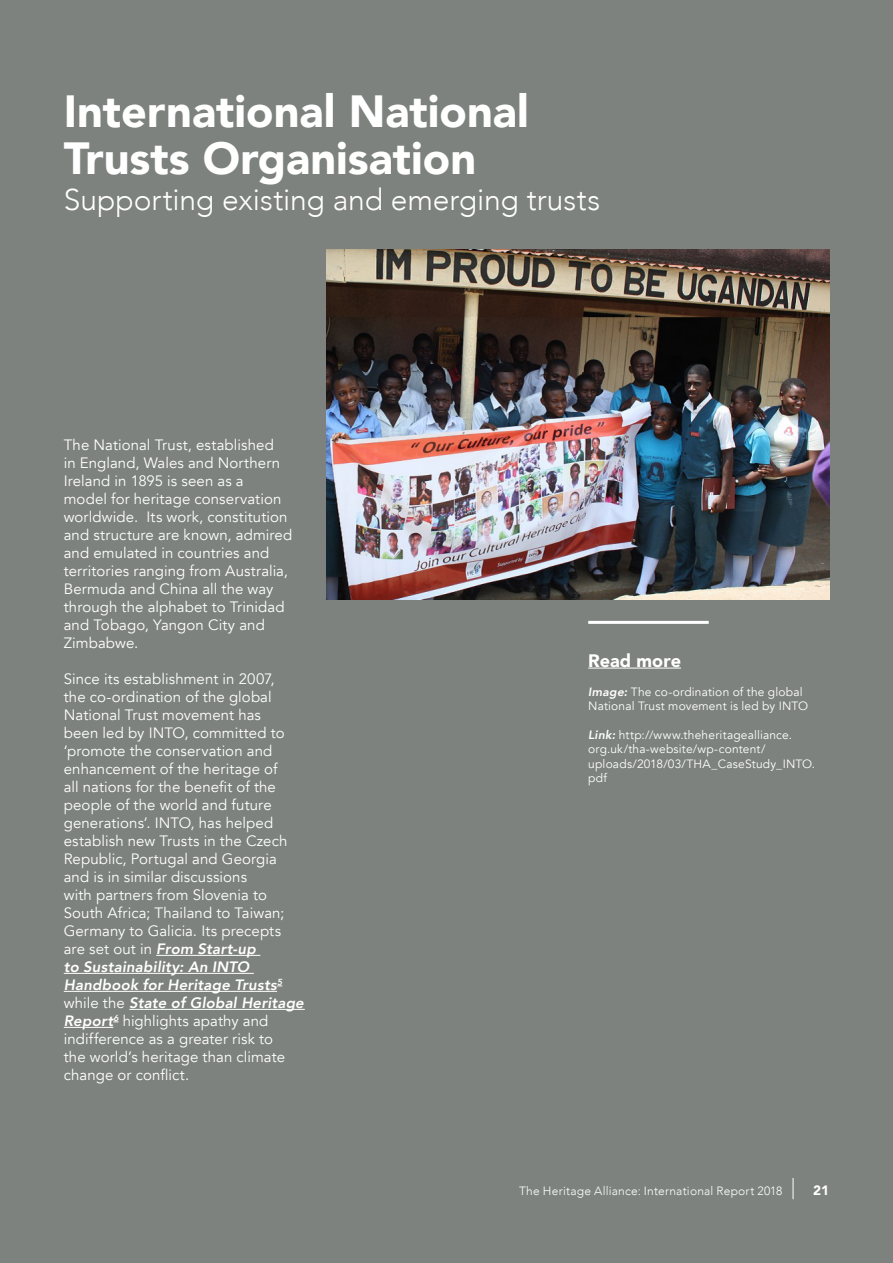
<style>
.page{position:relative;width:893px;height:1263px;background:#7d827e}
.page>*{position:absolute;margin:0;border:0;box-sizing:border-box;transform-origin:0 0}
.t1{font:900 45px/46.5px "Avenir";color:#fff}
.t2{font:300 30px "Avenir";letter-spacing:-.005em;color:#fff}
.t3{font:900 18px "Avenir";color:#fff}
.t4{font:15px/18px "Avenir";letter-spacing:.005em;color:#fff}
.t5{font:900 13.5px "Avenir";color:#fff}
.t6{font:12px/14.4px "Avenir";letter-spacing:.015em;color:#fff}
.t7{font:300 12px "Avenir";letter-spacing:.02em;color:#fff}
.s1{font-weight:800;font-style:italic}
</style>
<div class="page">
<svg style="left:793px;top:1178px;width:1px;height:21px"></svg>
<img style="left:326px;top:249px;width:503px;height:351px">
<hr style="left:156px;top:955px;width:104px;height:1px;background:#fff">
<hr style="left:64px;top:973px;width:190px;height:1px;background:#fff">
<hr style="left:64px;top:991px;width:213px;height:1px;background:#fff">
<hr style="left:129px;top:1009px;width:176px;height:1px;background:#fff">
<hr style="left:64px;top:1027px;width:49px;height:1px;background:#fff">
<hr style="left:588px;top:668px;width:93px;height:1px;background:#fff">
<hr style="left:588px;top:621px;width:121px;height:3px;background:#fff">
<p class="t1" style="left:64px;top:87px;width:466px">International National<br>Trusts Organisation</p>
<p class="t2" style="left:64px;top:182px;width:538px">Supporting existing and emerging trusts</p>
<p class="t4" style="left:64px;top:436px;width:230px">The National Trust, established<br>in England, Wales and Northern<br>Ireland in 1895 is seen as a<br>model for heritage conservation worldwide. Its work, constitution and structure are known, admired and emulated in countries and territories ranging from Australia,<br>Bermuda and China all the way through the alphabet to Trinidad and Tobago, Yangon City and<br>Zimbabwe.</p>
<p class="t4" style="left:64px;top:670px;width:242px">Since its establishment in 2007,<br>the co-ordination of the global<br>National Trust movement has<br>been led by INTO, committed to ‘promote the conservation and enhancement of the heritage of<br>all nations for the benefit of the people of the world and future generations’. INTO, has helped establish new Trusts in the Czech<br>Republic, Portugal and Georgia and is in similar discussions<br>with partners from Slovenia to<br>South Africa; Thailand to Taiwan;<br>Germany to Galicia. Its precepts are set out in <span class="s1">From Start-up<br>to Sustainability: An INTO<br>Handbook for Heritage Trusts</span><sup>5 </sup>while the <span class="s1">State of Global Heritage<br>Report</span><sup>6</sup> highlights apathy and indifference as a greater risk to<br>the world’s heritage than climate change or conflict.</p>
<p class="t3" style="left:588px;top:645px;width:94px">Read more</p>
<p class="t6" style="left:588px;top:684px;width:221px"><span class="s1">Image:</span> The co-ordination of the global<br>National Trust movement is led by INTO</p>
<p class="t6" style="left:588px;top:728px;width:228px"><span class="s1">Link:</span> http://www.theheritagealliance. org.uk/tha-website/wp-content/ uploads/2018/03/THA_CaseStudy_INTO. pdf</p>
<p class="t7" style="left:519px;top:1183px;width:265px">The Heritage Alliance: International Report 2018</p>
<p class="t5" style="left:813px;top:1179px;width:17px">21</p>
</div>
